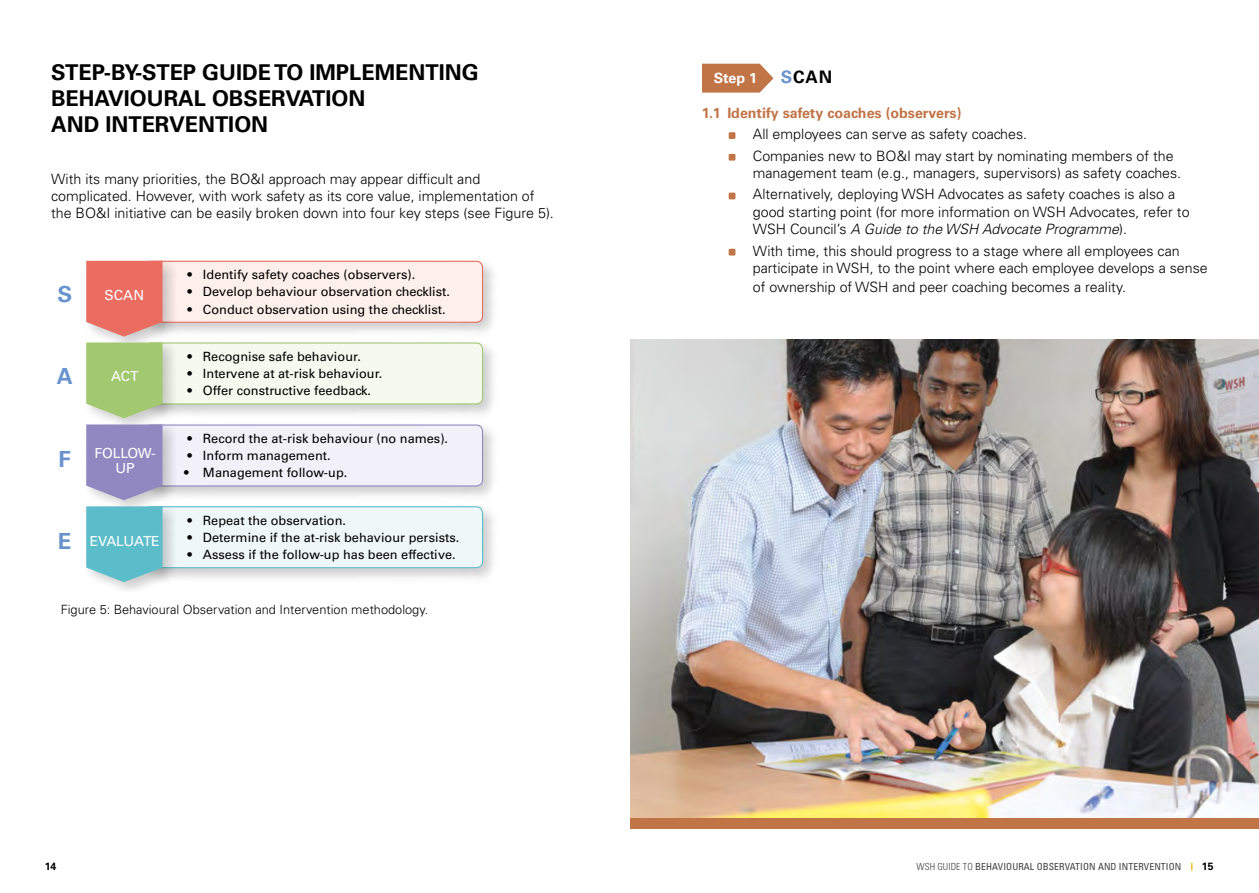
<style>
.page{position:relative;width:1259px;height:893px;background:#fff}
.page>*{position:absolute;margin:0;border:0;box-sizing:border-box;transform-origin:0 0}
.t1{font:700 22.2px "Univers LT Std";color:#6993cd}
.t2{font:700 21.75px/26.1px "Univers LT Std";color:#000}
.t3{font:700 17.25px "Univers LT Std";color:#000}
.t4{font:300 14.25px/17.2px "Univers LT Std";color:#000}
.t5{font:700 14.25px "Univers LT Std";color:#c17446}
.t6{font:700 14.25px "Univers LT Std";color:#fff}
.t7{font:13.8px/14.4px "Univers LT Std";letter-spacing:-.015em;color:#fff}
.t8{font:12.75px "Univers LT Std";color:#000}
.t9{font:300 12.75px "Univers LT Std";color:#000}
.t10{font:700 10.5px "Univers LT Std";color:#000}
.t11{font:condensed 9.75px "Univers LT Std";letter-spacing:.01em;color:#414042}
.s1{color:#6993cd}
.s2{font-style:italic}
.s3{font-weight:300}
</style>
<div class="page">
<svg style="left:702px;top:64px;width:71px;height:29px;background:#c78258"></svg>
<div style="left:141px;top:503px;width:357px;height:81px;background:#000;opacity:.2"></div>
<div style="left:144px;top:507px;width:338px;height:61px;background:#f0f7f8;border-radius:6px"></div>
<div style="left:144px;top:506px;width:339px;height:62px;border:1px solid #5cbdca;border-radius:6px"></div>
<div style="left:141px;top:421px;width:357px;height:81px;background:#000;opacity:.2"></div>
<div style="left:144px;top:425px;width:338px;height:61px;background:#f2f0f8;border-radius:6px"></div>
<div style="left:144px;top:424px;width:339px;height:62px;border:1px solid #9288c1;border-radius:6px"></div>
<div style="left:141px;top:339px;width:357px;height:81px;background:#000;opacity:.2"></div>
<div style="left:144px;top:343px;width:338px;height:61px;background:#f5f9ef;border-radius:6px"></div>
<div style="left:144px;top:342px;width:339px;height:62px;border:1px solid #a2c970;border-radius:6px"></div>
<div style="left:141px;top:257px;width:357px;height:81px;background:#000;opacity:.2"></div>
<div style="left:144px;top:261px;width:338px;height:61px;background:#fdf0eb;border-radius:6px"></div>
<div style="left:144px;top:261px;width:339px;height:62px;border:1px solid #eb6c60;border-radius:6px"></div>
<div style="left:82px;top:257px;width:96px;height:94px;background:#000;opacity:.2"></div>
<div style="left:82px;top:339px;width:96px;height:94px;background:#000;opacity:.2"></div>
<svg style="left:86px;top:261px;width:76px;height:157px;background:#caa478"></svg>
<div style="left:82px;top:421px;width:96px;height:94px;background:#000;opacity:.2"></div>
<svg style="left:86px;top:424px;width:76px;height:76px;background:#9990c4"></svg>
<div style="left:82px;top:503px;width:96px;height:93px;background:#000;opacity:.2"></div>
<svg style="left:86px;top:506px;width:76px;height:76px;background:#69c0cc"></svg>
<div style="left:728px;top:132px;width:7px;height:7px;background:#c17446"></div>
<div style="left:728px;top:154px;width:7px;height:7px;background:#c17446"></div>
<div style="left:728px;top:193px;width:7px;height:6px;background:#c17446"></div>
<div style="left:728px;top:249px;width:7px;height:6px;background:#c17446"></div>
<div style="left:630px;top:548px;width:629px;height:281px;background:#c17446"></div>
<img style="left:630px;top:340px;width:629px;height:477px">
<h2 class="t2" style="left:51px;top:59px;width:425px">STEP-BY-STEP GUIDE TO IMPLEMENTING<br>BEHAVIOURAL OBSERVATIO</h2>
<h2 class="t2" style="left:348px;top:86px;width:18px">N</h2>
<h2 class="t2" style="left:51px;top:112px;width:219px">AND INTERVENTION</h2>
<p class="t4" style="left:51px;top:170px;width:504px">With its many priorities, the BO&amp;I approach may appear difficult and complicated. However, with work safety as its core value, implementation of the BO&amp;I initiative can be easily broken down into four key steps (see Figure 5).</p>
<h1 class="t1" style="left:57px;top:281px;width:16px">S</h1>
<p class="t7" style="left:104px;top:288px;width:20px">Scan</p>
<p class="t8" style="left:188px;top:267px;width:229px">• Identify safety coaches (observers).</p>
<p class="t8" style="left:188px;top:284px;width:264px">• Develop behaviour observation checklist.</p>
<p class="t8" style="left:188px;top:302px;width:259px">• Conduct observation using the checklist.</p>
<h1 class="t1" style="left:57px;top:364px;width:18px">A</h1>
<p class="t7" style="left:111px;top:369px;width:20px">Act</p>
<p class="t8" style="left:188px;top:349px;width:175px">• Recognise safe behaviour.</p>
<p class="t8" style="left:188px;top:366px;width:196px">• Intervene at at-risk behaviour.</p>
<p class="t8" style="left:188px;top:383px;width:185px">• Offer constructive feedback.</p>
<h1 class="t1" style="left:59px;top:446px;width:14px">F</h1>
<p class="t7" style="left:115px;top:446px;width:42px;text-indent:-21px">Fo llow&shy;up</p>
<p class="t8" style="left:188px;top:431px;width:262px">• Record the at-risk behaviour (no names).</p>
<p class="t8" style="left:188px;top:448px;width:144px">• Inform management.</p>
<p class="t8" style="left:184px;top:465px;width:165px">• Management follow-up.</p>
<h1 class="t1" style="left:58px;top:528px;width:12px">E</h1>
<p class="t7" style="left:90px;top:534px;width:69px">Evaluate</p>
<p class="t8" style="left:188px;top:513px;width:160px">• Repeat the observation.</p>
<p class="t8" style="left:188px;top:530px;width:273px">• Determine if the at-risk behaviour persists.</p>
<p class="t8" style="left:188px;top:547px;width:270px">• Assess if the follow-up has been effective.</p>
<p class="t9" style="left:61px;top:602px;width:369px">Figure 5: Behavioural Observation and Intervention methodology.</p>
<p class="t6" style="left:713px;top:70px;width:45px">STEP 1</p>
<p class="t3" style="left:781px;top:67px;width:53px"><span class="s1">S</span>CAN</p>
<p class="t5" style="left:702px;top:104px;width:261px">1.1 IDENTIFY SAFETY COACHES (OBSERVERS)</p>
<p class="t4" style="left:753px;top:123px;width:422px;line-height:21.5px">All employees can serve as safety coaches.<br>Companies new to BO&amp;I may start by nominating members of the</p>
<p class="t4" style="left:753px;top:162px;width:430px;line-height:21.5px">management team (e.g., managers, supervisors) as safety coaches.<br>Alternatively, deploying WSH Advocates as safety coaches is also a</p>
<p class="t4" style="left:753px;top:203px;width:438px">good starting point (for more information on WSH Advocates, refer to<br>WSH Council’s <span class="s2">A Guide to the WSH Advocate Programme</span>).</p>
<p class="t4" style="left:753px;top:242px;width:456px">With time, this should progress to a stage where all employees can participate in WSH, to the point where each employee develops a sense</p>
<p class="t4" style="left:753px;top:278px;width:375px">of ownership of WSH and peer coaching becomes a reality.</p>
<p class="t10" style="left:45px;top:860px;width:13px">14</p>
<p class="t11" style="left:916px;top:860px;width:266px"><span class="s3">WSH GUIDE To</span> BEHAVIOURAL OBSERVATION AND I NTERVENTION</p>
<p class="t10" style="left:1201px;top:860px;width:13px">15</p>
</div>
